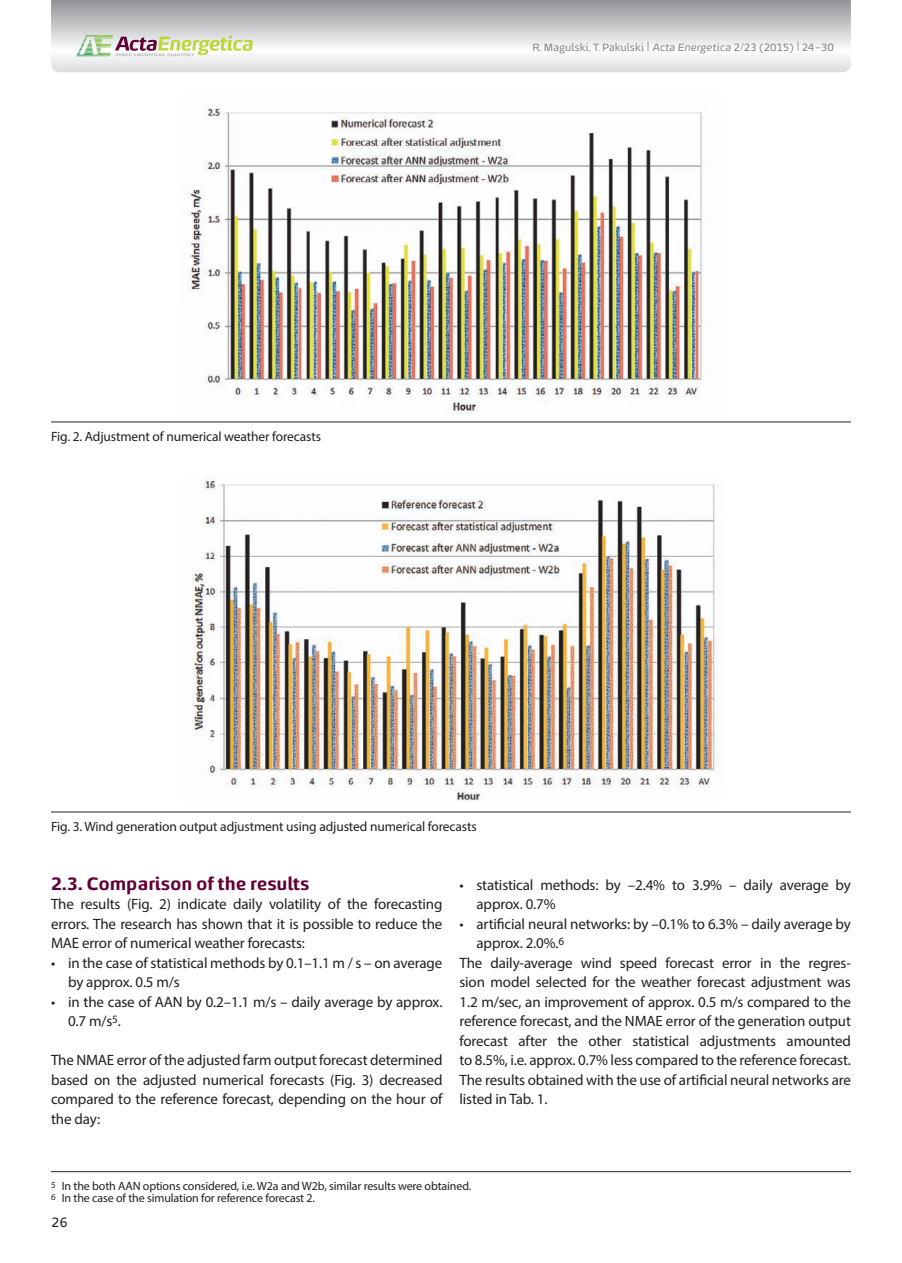
<style>
.page{position:relative;width:902px;height:1263px;background:#fff}
.page>*{position:absolute;margin:0;border:0;box-sizing:border-box;transform-origin:0 0}
.t1{font:700 18px "Energa";letter-spacing:-.01em;color:#630035}
.t2{font:15px/19.5px "Myriad Pro";letter-spacing:-.01em;color:#231f20}
.t3{font:13.5px "Myriad Pro";letter-spacing:-.01em;color:#231f20}
.t4{font:13.5px "Energa";color:#231f20}
.t5{font:12px/12px "Myriad Pro";letter-spacing:-.01em;color:#231f20}
.t6{font:10.5px "Energa";letter-spacing:-.01em;color:#808285}
.s1{font-size:13.5px}
.s2{font-style:italic}
</style>
<div class="page">
<svg style="left:51px;top:0;width:799px;height:72px"></svg>
<svg style="left:76px;top:35px;width:177px;height:21px"></svg>
<hr style="left:51px;top:422px;width:799px;height:1px;background:#231f20">
<hr style="left:51px;top:812px;width:799px;height:1px;background:#231f20">
<img style="left:187px;top:103px;width:518px;height:311px">
<img style="left:191px;top:477px;width:528px;height:324px">
<hr style="left:51px;top:1171px;width:799px;height:1px;background:#231f20">
<p class="t6" style="left:532px;top:41px;width:303px">R. Magulski, T. Pakulski <span class="s1">|</span> <span class="s2">Acta Energetica</span> 2/23 (2015) <span class="s1">|</span> 24–30</p>
<p class="t3" style="left:51px;top:428px;width:271px">Fig. 2. Adjustment of numerical weather forecasts</p>
<p class="t3" style="left:51px;top:818px;width:427px">Fig. 3. Wind generation output adjustment using adjusted numerical forecasts</p>
<p class="t1" style="left:51px;top:871px;width:260px">2.3. Comparison of the results</p>
<p class="t2" style="left:51px;top:894px;width:393px;text-align:justify">The results (Fig. 2) indicate daily volatility of the forecasting errors. The research has shown that it is possible to reduce the MAE error of numerical weather forecasts:</p>
<p class="t2" style="left:68px;top:953px;width:376px;text-indent:-17px">• in the case of statistical methods by 0.1–1.1 m / s – on average by approx. 0.5 m/s</p>
<p class="t2" style="left:68px;top:992px;width:376px;text-indent:-17px">• in the case of AAN by 0.2–1.1 m/s – daily average by approx.<br>0.7 m/s<sup>5</sup>.</p>
<p class="t2" style="left:51px;top:1050px;width:393px;text-align:justify">The NMAE error of the adjusted farm output forecast determined based on the adjusted numerical forecasts (Fig. 3) decreased compared to the reference forecast, depending on the hour of the day:</p>
<p class="t2" style="left:476px;top:875px;width:376px;text-indent:-17px">• statistical methods: by –2.4% to 3.9% – daily average by approx. 0.7%</p>
<p class="t2" style="left:459px;top:914px;width:393px">• artificial neural networks: by –0.1% to 6.3% – daily average by</p>
<p class="t2" style="left:476px;top:933px;width:89px">approx. 2.0%.<sup>6</sup></p>
<p class="t2" style="left:459px;top:953px;width:393px">The daily-average wind speed forecast error in the regres-</p>
<p class="t2" style="left:459px;top:972px;width:393px">sion model selected for the weather forecast adjustment was</p>
<p class="t2" style="left:459px;top:992px;width:393px">1.2 m/sec, an improvement of approx. 0.5 m/s compared to the</p>
<p class="t2" style="left:459px;top:1011px;width:393px">reference forecast, and the NMAE error of the generation output</p>
<p class="t2" style="left:459px;top:1031px;width:393px">forecast after the other statistical adjustments amounted</p>
<p class="t2" style="left:459px;top:1050px;width:393px">to 8.5%, i.e. approx. 0.7% less compared to the reference forecast.</p>
<p class="t2" style="left:459px;top:1070px;width:393px">The results obtained with the use of artificial neural networks are</p>
<p class="t2" style="left:459px;top:1089px;width:90px">listed in Tab. 1.</p>
<p class="t5" style="left:51px;top:1180px;width:422px"><sup>5</sup> In the both AAN options considered, i.e. W2a and W2b, similar results were obtained.<br><sup>6</sup> In the case of the simulation for reference forecast 2.</p>
<p class="t4" style="left:51px;top:1213px;width:18px">26</p>
</div>
